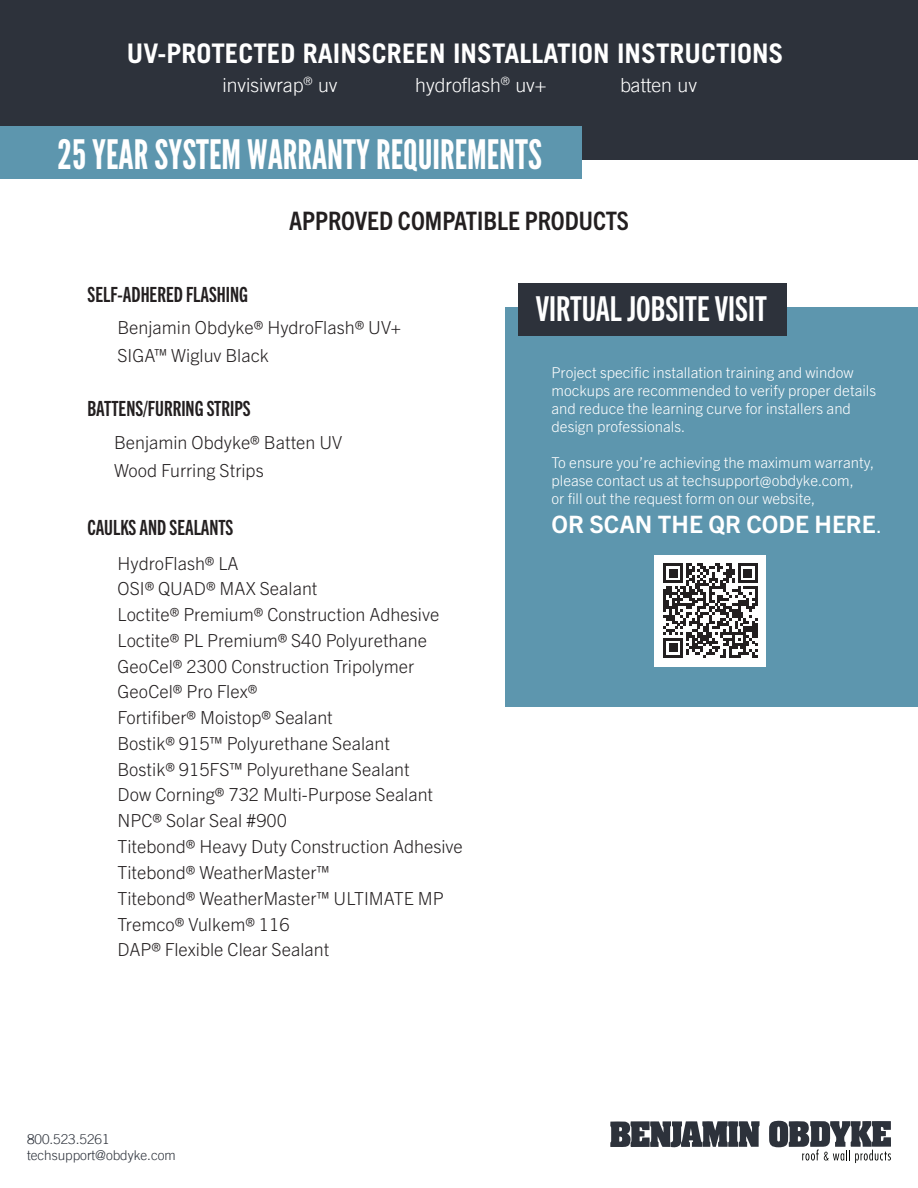
<style>
.page{position:relative;width:918px;height:1188px;background:#fff}
.page>*{position:absolute;margin:0;border:0;box-sizing:border-box;transform-origin:0 0}
.t1{font:40.5px "League Gothic";color:#fff}
.t2{font:34.5px "Trade Gothic Next LT Pro Bd Cm";color:#fff}
.t3{font:700 27px "Trade Gothic LT Std";color:#fff}
.t4{font:700 condensed 25.5px "Trade Gothic Next LT Pro";color:#231f20}
.t5{font:700 24px "Trade Gothic Next LT Pro";color:#fff}
.t6{font:21px "Trade Gothic Next LT Pro Bd Cm";color:#231f20}
.t7{font:300 19.5px "Trade Gothic LT";color:#fff}
.t8{font:300 18px/25.8px "Trade Gothic Next LT Pro";color:#231f20}
.t9{font:300 15px/18px "Trade Gothic Next LT Pro";color:#fff}
.t10{font:300 13.5px/16.2px "Trade Gothic LT";color:#2d323b}
.s1{font-weight:300}
</style>
<div class="page">
<svg style="left:610px;top:1121px;width:150px;height:27px;background:#5a5e65"></svg>
<svg style="left:769px;top:1121px;width:122px;height:42px"></svg>
<div style="left:505px;top:307px;width:413px;height:400px;background:#5d96ae"></div>
<div style="left:518px;top:283px;width:269px;height:53px;background:#2d323b"></div>
<div style="left:654px;top:555px;width:112px;height:112px;background:#fff"></div>
<svg style="left:663px;top:563px;width:94px;height:95px"></svg>
<div style="left:0;top:0;width:918px;height:159px;background:#2d323b"></div>
<div style="left:0;top:127px;width:581px;height:52px;background:#5d96ae"></div>
<h3 class="t3" style="left:127px;top:37px;width:658px">UV-PROTECTED RAINSCREEN INSTALLATION INSTRUCTIONS</h3>
<h3 class="t3" style="left:148px;top:37px;width:616px">DRAINABLE HOUSEWRAP INSTALLATION INSTRUCTIONS</h3>
<p class="t7" style="left:222px;top:73px;width:117px">invisiwrap<sup>®</sup> uv</p>
<p class="t7" style="left:415px;top:73px;width:133px">hydroflash<sup>®</sup> uv+</p>
<p class="t7" style="left:620px;top:73px;width:78px">batten uv</p>
<p class="t7" style="left:224px;top:78px;width:88px">hydrogap<sup>®</sup></p>
<p class="t7" style="left:411px;top:78px;width:96px">hydroflash<sup>®</sup></p>
<p class="t7" style="left:598px;top:78px;width:97px">accessories</p>
<h1 class="t1" style="left:58px;top:130px;width:486px">25 YEAR SYSTEM WARRANTY REQUIREMENTS</h1>
<h1 class="t1" style="left:48px;top:130px;width:193px">15 YEAR PRODUCT</h1>
<h3 class="t4" style="left:289px;top:203px;width:341px">APPROVED COMPATIBLE PRODUCTS</h3>
<p class="t6" style="left:88px;top:281px;width:162px">SELF-ADHERED FLASHING</p>
<p class="t8" style="left:118px;top:312px;width:285px;line-height:28.3px">Benjamin Obdyke® HydroFlash® UV+<br>SIGA™ Wigluv Black</p>
<p class="t6" style="left:88px;top:394px;width:165px">BATTENS/FURRING STRIPS</p>
<p class="t8" style="left:114px;top:427px;width:230px;line-height:27.8px">Benjamin Obdyke® Batten UV<br>Wood Furring Strips</p>
<p class="t6" style="left:88px;top:514px;width:147px">CAULKS AND SEALANTS</p>
<p class="t8" style="left:118px;top:549px;width:123px">HydroFlash® LA</p>
<p class="t8" style="left:118px;top:575px;width:323px">OSI® QUAD® MAX Sealant<br>Loctite® Premium® Construction Adhesive</p>
<p class="t8" style="left:118px;top:626px;width:311px">Loctite® PL Premium® S40 Polyurethane</p>
<p class="t8" style="left:118px;top:678px;width:217px">GeoCel® Pro Flex®<br>Fortifiber® Moistop® Sealant</p>
<p class="t8" style="left:118px;top:652px;width:298px">GeoCel® 2300 Construction Tripolymer</p>
<p class="t8" style="left:118px;top:729px;width:347px">Bostik® 915™ Polyurethane Sealant<br>Bostik® 915FS™ Polyurethane Sealant<br>Dow Corning® 732 Multi-Purpose Sealant<br>NPC® Solar Seal #900<br>Titebond® Heavy Duty Construction Adhesive<br>Titebond® WeatherMaster™<br>Titebond® WeatherMaster™ ULTIMATE MP<br>Tremco® Vulkem® 116<br>DAP® Flexible Clear Sealant</p>
<p class="t10" style="left:27px;top:1131px;width:150px">800.523.5261 techsupport@obdyke.com</p>
<h2 class="t2" style="left:536px;top:285px;width:232px">VIRTUAL JOBSITE VISIT</h2>
<p class="t9" style="left:552px;top:363px;width:326px">Project specific installation training and window mockups are recommended to verify proper details and reduce the learning curve for installers and design professionals.</p>
<p class="t9" style="left:552px;top:453px;width:324px">To ensure you’re achieving the maximum warranty, please contact us at techsupport@obdyke.com,<br>or fill out the request form on our website,</p>
<h3 class="t5" style="left:552px;top:507px;width:332px">OR SCAN THE QR CODE HERE<span class="s1">.</span></h3>
</div>
